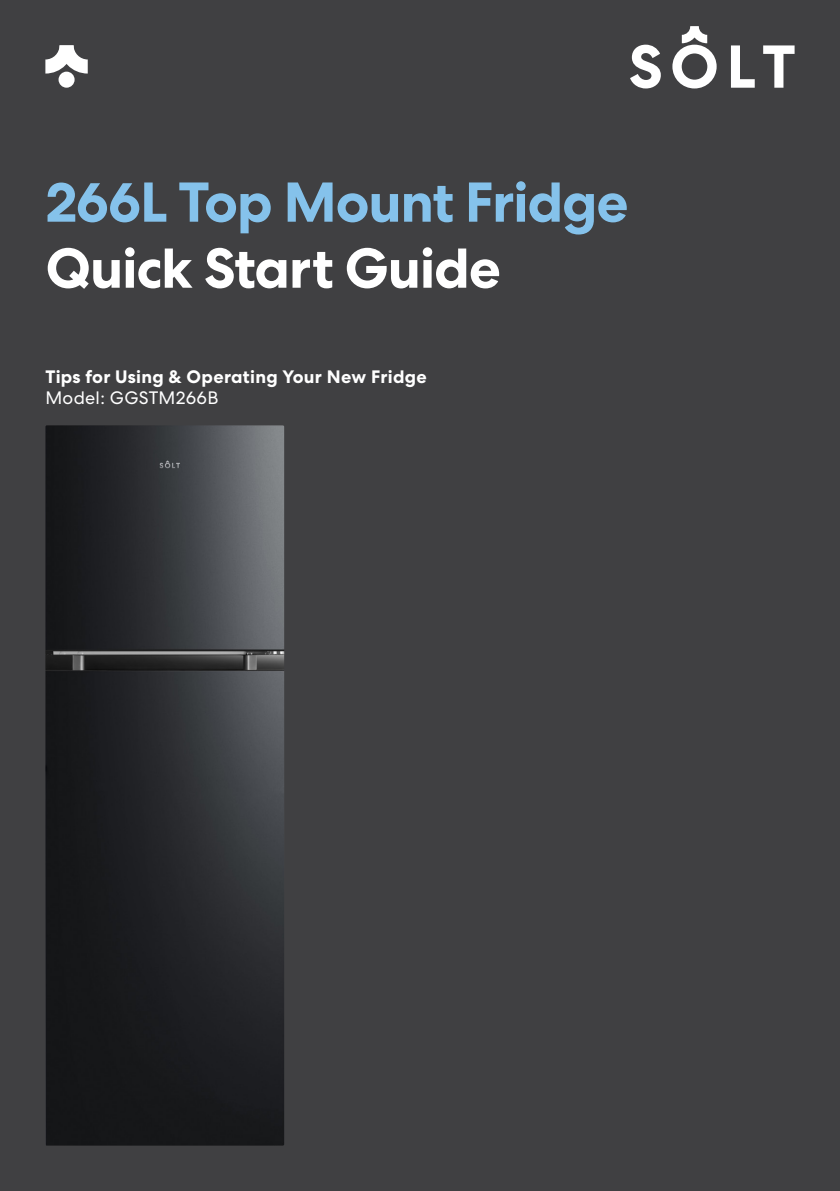
<style>
.page{position:relative;width:840px;height:1191px;background:#fff}
.page>*{position:absolute;margin:0;border:0;box-sizing:border-box;transform-origin:0 0}
.t1{font:700 56px "Centra No 2";letter-spacing:-.02em;color:#85c2eb}
.t2{font:700 56px "Centra No 2";letter-spacing:-.02em;color:#fff}
.t3{font:700 18px "Centra No 2";letter-spacing:.015em;color:#fff}
.t4{font:18px "Centra No 2";letter-spacing:.015em;color:#fff}
</style>
<div class="page">
<div style="left:0;top:0;width:839px;height:1191px;background:#404042"></div>
<svg style="left:630px;top:45px;width:30px;height:43px"></svg>
<svg style="left:731px;top:45px;width:23px;height:43px"></svg>
<svg style="left:763px;top:45px;width:31px;height:43px"></svg>
<svg style="left:672px;top:26px;width:44px;height:62px"></svg>
<div style="left:58px;top:72px;width:17px;height:16px;background:#fff;border-radius:50%"></div>
<svg style="left:45px;top:45px;width:43px;height:29px"></svg>
<img style="left:45px;top:425px;width:239px;height:720px">
<p class="t1" style="left:45px;top:169px;width:584px">266L Top Mount Fridge</p>
<p class="t2" style="left:45px;top:235px;width:456px">Quick Start Guide</p>
<p class="t3" style="left:45px;top:365px;width:382px">Tips for Using &amp; Operating Your New Fridge</p>
<p class="t4" style="left:45px;top:387px;width:174px">Model: GGSTM266B</p>
</div>
